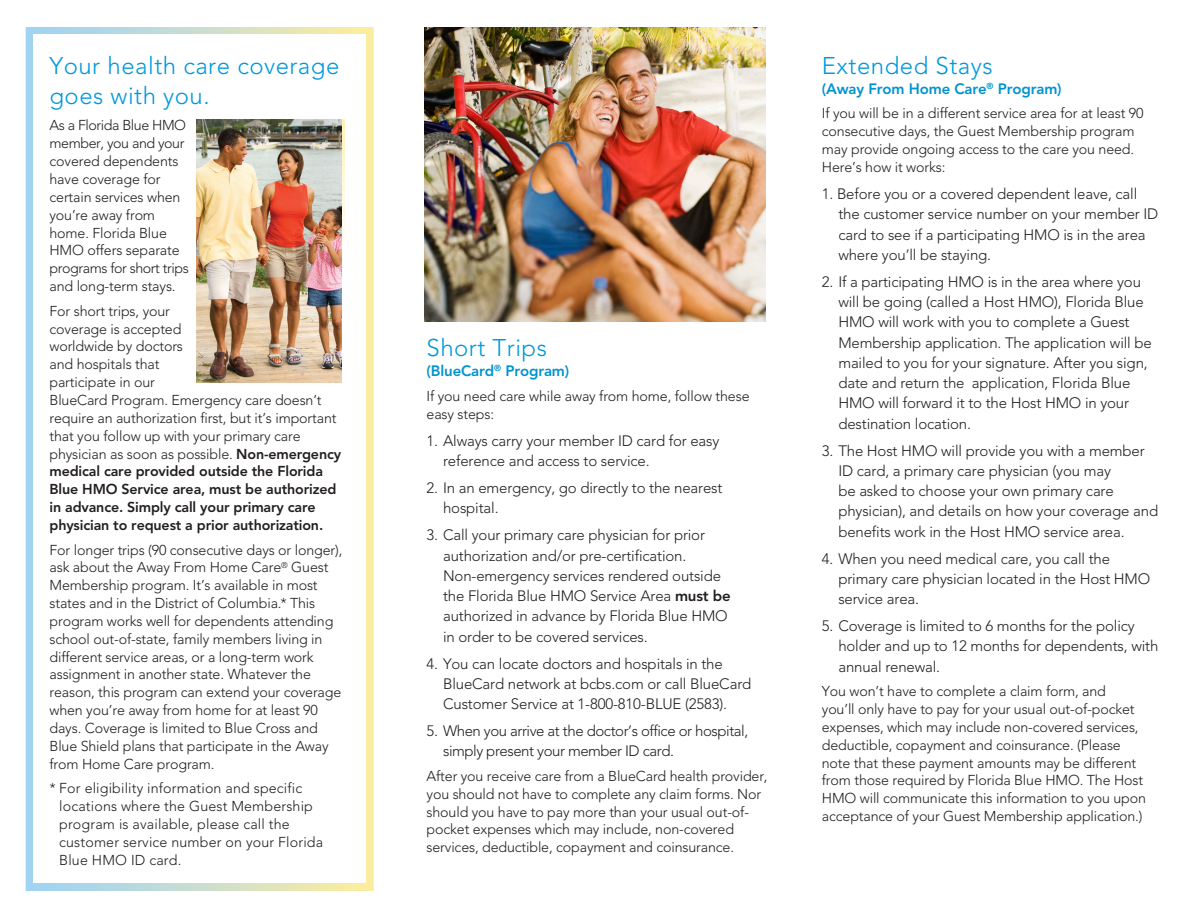
<style>
.page{position:relative;width:1188px;height:918px;background:#fff}
.page>*{position:absolute;margin:0;border:0;box-sizing:border-box;transform-origin:0 0}
.subhead{font:300 24px/30px "Avenir";letter-spacing:.02em;color:#0099da}
.bullets{font:300 15px/20.2px "Avenir";letter-spacing:-.01em;color:#231f20}
.bullets-2{font:300 15px/20.2px "Avenir";letter-spacing:-.03em;color:#231f20}
.body_copyBOLD{font:800 15px "Avenir";letter-spacing:-.01em;color:#0093d0}
.Body_NEW{font:300 14.25px/17.9px "Avenir";letter-spacing:-.01em;color:#231f20}
.Body_NEW-2{font:300 14.25px/17.9px "Avenir";letter-spacing:.01em;color:#231f20}
.s1{font-weight:800}
</style>
<div class="page">
<div style="left:26px;top:27px;width:348px;height:864px;background:#fff;border:15px solid #fff"></div>
<svg style="left:342px;top:120px;width:3px;height:116px"></svg>
<img style="left:424px;top:27px;width:342px;height:295px">
<img style="left:197px;top:120px;width:145px;height:262px">
<p class="subhead" style="left:50px;top:50px;width:291px">Your health care coverage goes with you.</p>
<p class="Body_NEW" style="left:50px;top:117px;width:141px">As a Florida Blue HMO member, you and your covered dependents have coverage for certain services when you’re away from home. Florida Blue<br>HMO offers separate programs for short trips and long-term stays.</p>
<p class="Body_NEW" style="left:50px;top:302px;width:293px">For short trips, your<br>coverage is accepted<br>worldwide by doctors<br>and hospitals that<br>participate in our<br>BlueCard Program. Emergency care doesn’t require an authorization first, but it’s important that you follow up with your primary care physician as soon as possible. <span class="s1">Non-emergency medical care provided outside the Florida Blue HMO Service area, must be authorized in advance. Simply call your primary care physician to request a prior authorization.</span></p>
<p class="Body_NEW" style="left:50px;top:541px;width:294px">For longer trips (90 consecutive days or longer), ask about the Away From Home Care<sup>®</sup> Guest Membership program. It’s available in most states and in the District of Columbia.* This program works well for dependents attending school out-of-state, family members living in different service areas, or a long-term work assignment in another state. Whatever the reason, this program can extend your coverage when you’re away from home for at least 90 days. Coverage is limited to Blue Cross and Blue Shield plans that participate in the Away from Home Care program.</p>
<p class="Body_NEW-2" style="left:59px;top:779px;width:265px;text-indent:-10px">* For eligibility information and specific locations where the Guest Membership program is available, please call the customer service number on your Florida Blue HMO ID card.</p>
<p class="subhead" style="left:427px;top:333px;width:122px">Short Trips</p>
<p class="body_copyBOLD" style="left:427px;top:362px;width:144px">(BlueCard<sup>®</sup> Program)</p>
<p class="Body_NEW" style="left:427px;top:387px;width:324px">If you need care while away from home, follow these easy steps:</p>
<p class="bullets" style="left:443px;top:430px;width:278px;text-indent:-16px">1. Always carry your member ID card for easy reference and access to service.</p>
<p class="bullets" style="left:443px;top:478px;width:281px;text-indent:-16px">2. In an emergency, go directly to the nearest hospital.</p>
<p class="bullets" style="left:443px;top:525px;width:289px;text-indent:-16px">3. Call your primary care physician for prior authorization and/or pre-certification.<br>Non-emergency services rendered outside the Florida Blue HMO Service Area <span class="s1">must be </span>authorized in advance by Florida Blue HMO in order to be covered services.</p>
<p class="bullets" style="left:443px;top:653px;width:310px;text-indent:-16px">4. You can locate doctors and hospitals in the<br>BlueCard network at bcbs.com or call BlueCard<br>Customer Service at 1-800-810-BLUE (2583).</p>
<p class="bullets-2" style="left:443px;top:721px;width:307px;text-indent:-16px">5. When you arrive at the doctor’s office or hospital, simply present your member ID card.</p>
<p class="Body_NEW" style="left:427px;top:767px;width:343px">After you receive care from a BlueCard health provider, you should not have to complete any claim forms. Nor should you have to pay more than your usual out-of&shy;pocket expenses which may include, non-covered services, deductible, copayment and coinsurance.</p>
<p class="subhead" style="left:822px;top:50px;width:172px">Extended Stays</p>
<p class="body_copyBOLD" style="left:822px;top:80px;width:241px">(Away From Home Care<sup>®</sup> Program)</p>
<p class="Body_NEW" style="left:822px;top:105px;width:323px">If you will be in a different service area for at least 90 consecutive days, the Guest Membership program may provide ongoing access to the care you need.<br>Here’s how it works:</p>
<p class="bullets" style="left:838px;top:184px;width:321px;text-indent:-16px">1. Before you or a covered dependent leave, call the customer service number on your member ID card to see if a participating HMO is in the area where you’ll be staying.</p>
<p class="bullets" style="left:838px;top:271px;width:315px;text-indent:-16px">2. If a participating HMO is in the area where you will be going (called a Host HMO), Florida Blue HMO will work with you to complete a Guest Membership application. The application will be mailed to you for your signature. After you sign, date and return the application, Florida Blue HMO will forward it to the Host HMO in your destination location.</p>
<p class="bullets" style="left:838px;top:440px;width:321px;text-indent:-16px">3. The Host HMO will provide you with a member ID card, a primary care physician (you may<br>be asked to choose your own primary care physician), and details on how your coverage and benefits work in the Host HMO service area.</p>
<p class="bullets" style="left:838px;top:548px;width:313px;text-indent:-16px">4. When you need medical care, you call the primary care physician located in the Host HMO service area.</p>
<p class="bullets" style="left:838px;top:616px;width:322px;text-indent:-16px">5. Coverage is limited to 6 months for the policy holder and up to 12 months for dependents, with annual renewal.</p>
<p class="Body_NEW" style="left:822px;top:682px;width:326px">You won’t have to complete a claim form, and<br>you’ll only have to pay for your usual out-of-pocket expenses, which may include non-covered services, deductible, copayment and coinsurance. (Please note that these payment amounts may be different from those required by Florida Blue HMO. The Host HMO will communicate this information to you upon acceptance of your Guest Membership application.)</p>
</div>
